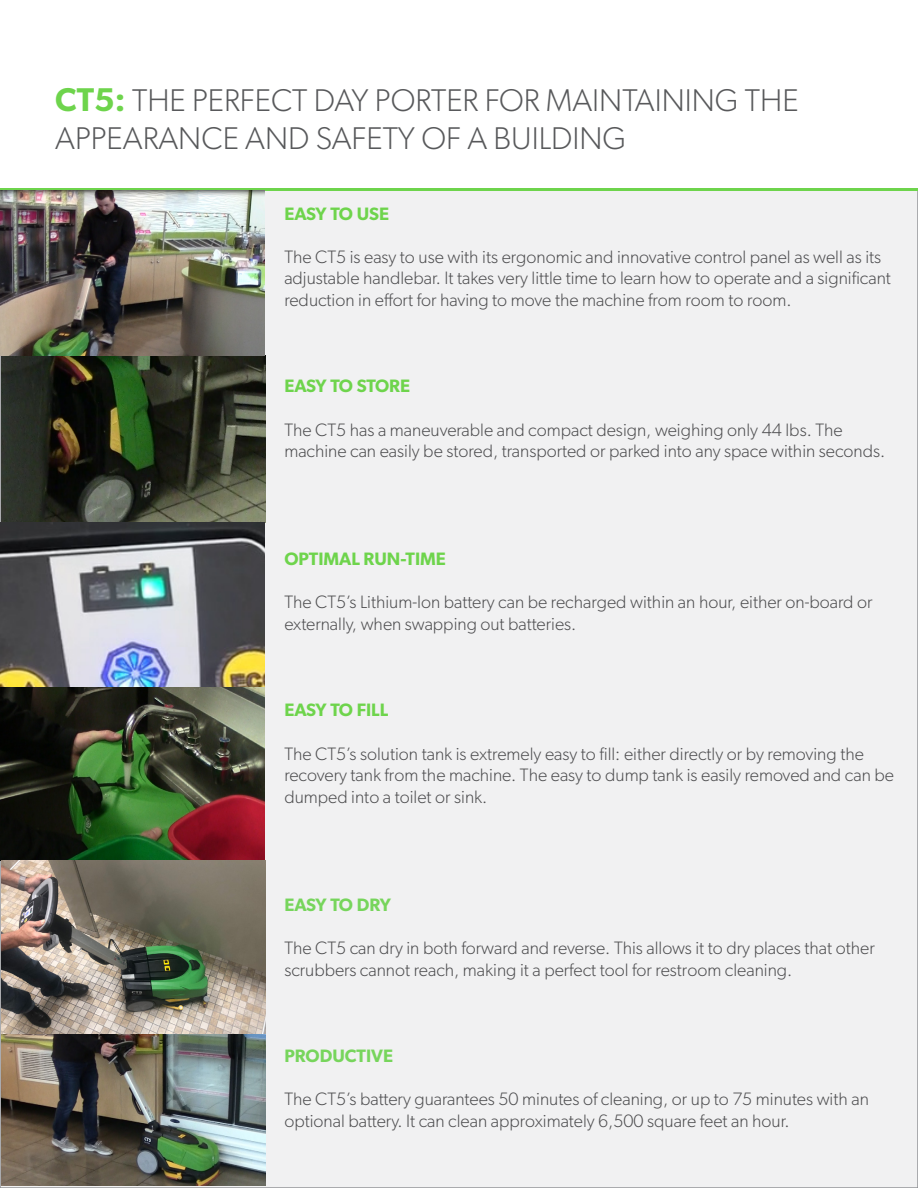
<style>
.page{position:relative;width:918px;height:1188px;background:#fff}
.page>*{position:absolute;margin:0;border:0;box-sizing:border-box;transform-origin:0 0}
.t1{font:300 31.5px/37.8px "Gibson";color:#58595b}
.t2{font:300 18px/21.6px "Gibson";color:#4d4d4f}
.t3{font:600 18px "Gibson";color:#6ed44c}
.t4{font:600 18px "Gibson";color:#77d55c}
.t5{font:600 18px "Gibson";letter-spacing:-.02em;color:#77d55c}
.s1{font-weight:600;font-size:33px;color:#6ed44c}
</style>
<div class="page">
<div style="left:0;top:189px;width:918px;height:999px;background:#f1f1f2"></div>
<hr style="left:0;top:188px;width:918px;height:2px;background:#6ed44c">
<img style="left:1px;top:191px;width:264px;height:830px">
<img style="left:1px;top:1021px;width:264px;height:165px">
<h1 class="t1" style="left:55px;top:81px;width:745px"><span class="s1">CT5:</span> THE PERFECT DAY PORTER FOR MAINTAINING THE<br>APPEARANCE AND SAFETY OF A BUILDING</h1>
<p class="t3" style="left:284px;top:203px;width:106px">EASY TO USE</p>
<p class="t2" style="left:284px;top:246px;width:608px">The CT5 is easy to use with its ergonomic and innovative control panel as well as its adjustable handlebar. It takes very little time to learn how to operate and a significant reduction in effort for having to move the machine from room to room.</p>
<p class="t3" style="left:284px;top:375px;width:127px">EASY TO STORE</p>
<p class="t2" style="left:284px;top:418px;width:602px">The CT5 has a maneuverable and compact design, weighing only 44 lbs. The machine can easily be stored, transported or parked into any space within seconds.</p>
<p class="t3" style="left:284px;top:548px;width:163px">OPTIMAL RUN-TIME</p>
<p class="t2" style="left:284px;top:591px;width:590px">The CT5’s Lithium-Ion battery can be recharged within an hour, either on-board or externally, when swapping out batteries.</p>
<p class="t3" style="left:284px;top:699px;width:105px">EASY TO FILL</p>
<p class="t2" style="left:284px;top:742px;width:611px">The CT5’s solution tank is extremely easy to fill: either directly or by removing the recovery tank from the machine. The easy to dump tank is easily removed and can be dumped into a toilet or sink.</p>
<p class="t5" style="left:284px;top:894px;width:108px">EASY TO DRY</p>
<p class="t2" style="left:284px;top:937px;width:592px">The CT5 can dry in both forward and reverse. This allows it to dry places that other scrubbers cannot reach, making it a perfect tool for restroom cleaning.</p>
<p class="t4" style="left:284px;top:1045px;width:110px">PRODUCTIVE</p>
<p class="t2" style="left:284px;top:1088px;width:586px">The CT5’s battery guarantees 50 minutes of cleaning, or up to 75 minutes with an optional battery. It can clean approximately 6,500 square feet an hour.</p>
</div>
